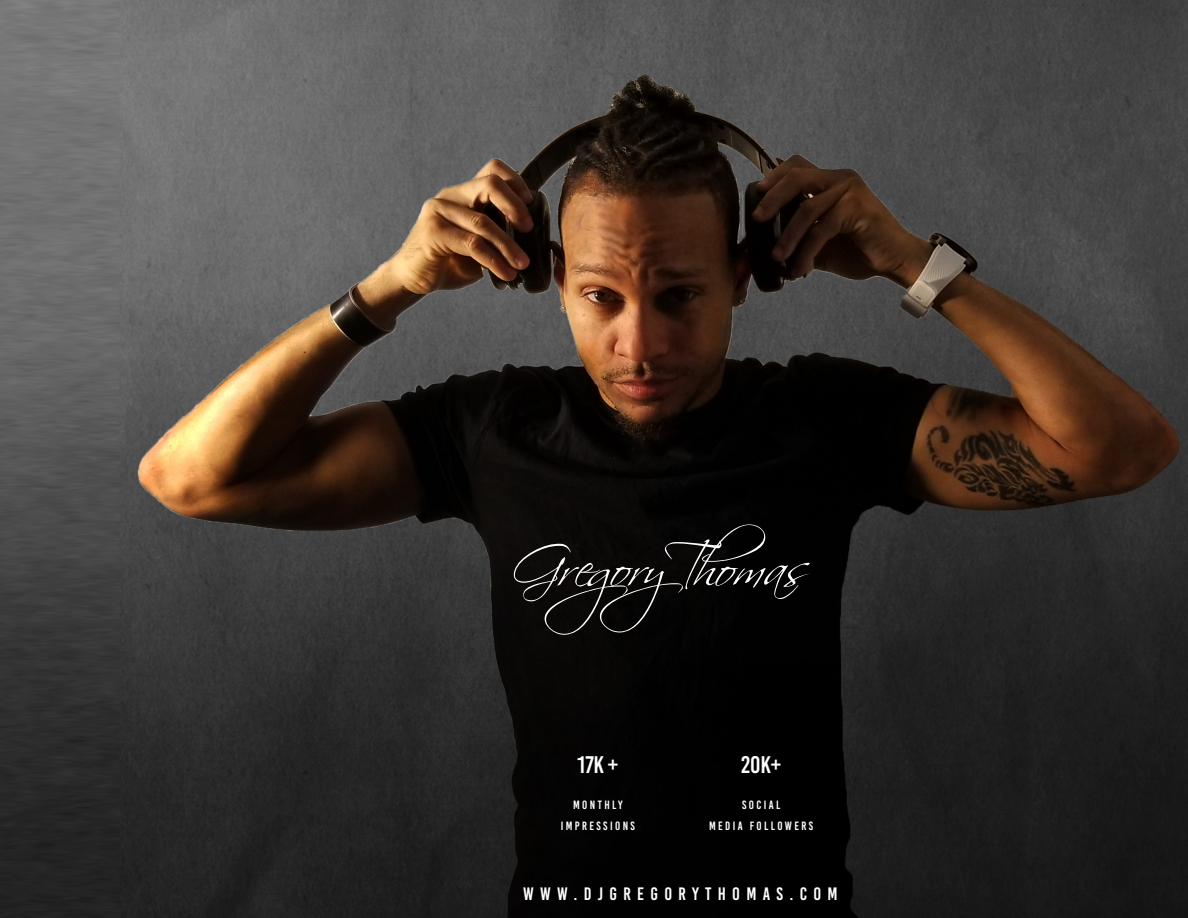
<style>
.page{position:relative;width:1188px;height:918px;background:#fff}
.page>*{position:absolute;margin:0;border:0;box-sizing:border-box;transform-origin:0 0}
.t1{font:54px "Scriptina Pro";color:#fff}
.t2{font:24px "Bebas Kai";color:#fff}
.t3{font:18px "Bebas Kai";letter-spacing:.35em;color:#fff}
.t4{font:12px "Bebas Kai";letter-spacing:.2em;color:#fff}
</style>
<div class="page">
<img style="left:0;top:0;width:1188px;height:918px">
<p class="t1" style="left:508px;top:535px;width:294px">GregoryThomas</p>
<p class="t2" style="left:577px;top:752px;width:42px">17k +</p>
<p class="t4" style="left:573px;top:798px;width:51px">MONTHLY</p>
<p class="t4" style="left:561px;top:820px;width:76px">IMPRESSIONS</p>
<p class="t2" style="left:741px;top:752px;width:42px">20k+</p>
<p class="t4" style="left:742px;top:798px;width:40px">SOCIAL</p>
<p class="t4" style="left:709px;top:820px;width:106px">MEDIA FOLLOWERS</p>
<p class="t3" style="left:523px;top:884px;width:316px">WWW.DJGREGORYTHOMAS.COM</p>
</div>
